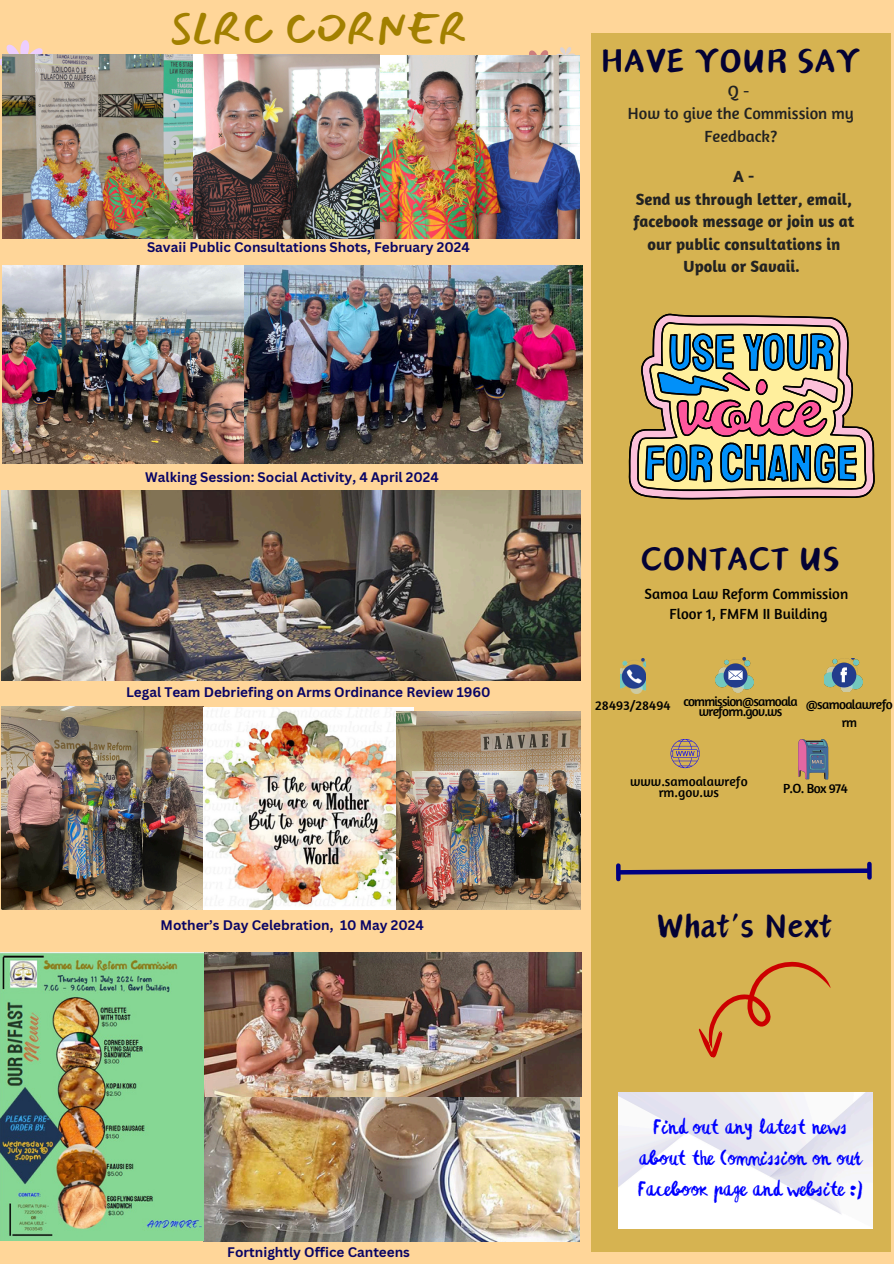
<style>
.page{position:relative;width:894px;height:1264px;background:#fff}
.page>*{position:absolute;margin:0;border:0;box-sizing:border-box;transform-origin:0 0}
.t1{font:42px "Canva Oriental Brush";color:#040234}
.t2{font:42px "Mansalva";color:#a28000}
.t3{font:22.5px/30.8px "Besomextended";color:#00f;text-align:center}
.t4{font:700 16.5px/22.5px "Amaranth";color:#222;text-align:center}
.t5{font:16.5px/22.5px "Amaranth";color:#222;text-align:center}
.t6{font:15px/20.2px "Amaranth";color:#000;text-align:center}
.t7{font:700 13.5px "Canva Sans";color:#090465}
.t8{font:13.5px/10.2px "Amaranth";letter-spacing:-.05em;color:#000;text-align:center}
.t9{font:13.5px/11.2px "Amaranth";color:#000;text-align:center}
</style>
<div class="page">
<div style="left:0;top:0;width:893px;height:1263px;background:#ffd699"></div>
<div style="left:591px;top:34px;width:299px;height:1217px;background:#d6b351"></div>
<img style="left:620px;top:658px;width:25px;height:35px">
<img style="left:715px;top:657px;width:38px;height:35px">
<img style="left:824px;top:658px;width:38px;height:33px">
<svg style="left:620px;top:866px;width:252px;height:10px"></svg>
<svg style="left:616px;top:865px;width:4px;height:14px"></svg>
<svg style="left:866px;top:864px;width:5px;height:13px"></svg>
<img style="left:1px;top:706px;width:412px;height:203px">
<svg style="left:0;top:40px;width:43px;height:58px"></svg>
<img style="left:396px;top:711px;width:184px;height:198px">
<svg style="left:529px;top:47px;width:46px;height:8px"></svg>
<img style="left:3px;top:54px;width:376px;height:185px">
<img style="left:381px;top:55px;width:198px;height:184px">
<img style="left:3px;top:265px;width:579px;height:198px">
<img style="left:1px;top:490px;width:579px;height:191px">
<img style="left:204px;top:1096px;width:375px;height:145px">
<img style="left:204px;top:952px;width:377px;height:144px">
<img style="left:0;top:952px;width:204px;height:288px">
<svg style="left:670px;top:739px;width:29px;height:29px"></svg>
<svg style="left:628px;top:314px;width:246px;height:185px;background:#a49b86"></svg>
<svg style="left:698px;top:961px;width:133px;height:97px"></svg>
<img style="left:618px;top:1092px;width:253px;height:136px">
<svg style="left:798px;top:739px;width:30px;height:40px"></svg>
<p class="t2" style="left:170px;top:5px;width:299px">SLRC CORNER</p>
<h4 class="t7" style="left:147px;top:237px;width:324px">Savaii Public Consultations Shots, February 2024</h4>
<h5 class="t7" style="left:145px;top:467px;width:295px">Walking Session: Social Activity, 4 April 2024</h5>
<p class="t7" style="left:126px;top:682px;width:366px">Legal Team Debriefing on Arms Ordinance Review 1960</p>
<p class="t7" style="left:161px;top:915px;width:264px">Mother’s Day Celebration, 10 May 2024</p>
<h1 class="t7" style="left:227px;top:1242px;width:184px">Fortnightly Office Canteens</h1>
<p class="t1" style="left:600px;top:43px;width:261px">HAVE YOUR SAY</p>
<p class="t5" style="left:627px;top:80px;width:227px">Q -<br>How to give the Commission my<br>Feedback?</p>
<h6 class="t4" style="left:633px;top:165px;width:222px">A -<br>Send us through letter, email, facebook message or join us at our public consultations in<br>Upolu or Savaii.</h6>
<h5 class="t1" style="left:640px;top:541px;width:200px">CONTACT US</h5>
<p class="t6" style="left:644px;top:583px;width:205px">Samoa Law Reform Commission<br>Floor 1, FMFM II Building</p>
<p class="t9" style="left:595px;top:699px;width:77px">28493/28494</p>
<p class="t8" style="left:683px;top:695px;width:116px">commission@samoala wreform.gov.ws</p>
<p class="t8" style="left:805px;top:694px;width:88px;line-height:18px">@samoalawrefo rm</p>
<p class="t9" style="left:630px;top:775px;width:119px">www.samoalawrefo rm.gov.ws</p>
<p class="t8" style="left:782px;top:783px;width:66px">P.O. Box 974</p>
<p class="t1" style="left:655px;top:908px;width:178px">What’s Next</p>
<p class="t3" style="left:637px;top:1112px;width:226px">Find out any latest news about the Commission on our<br>Facebook page and website :)</p>
</div>
